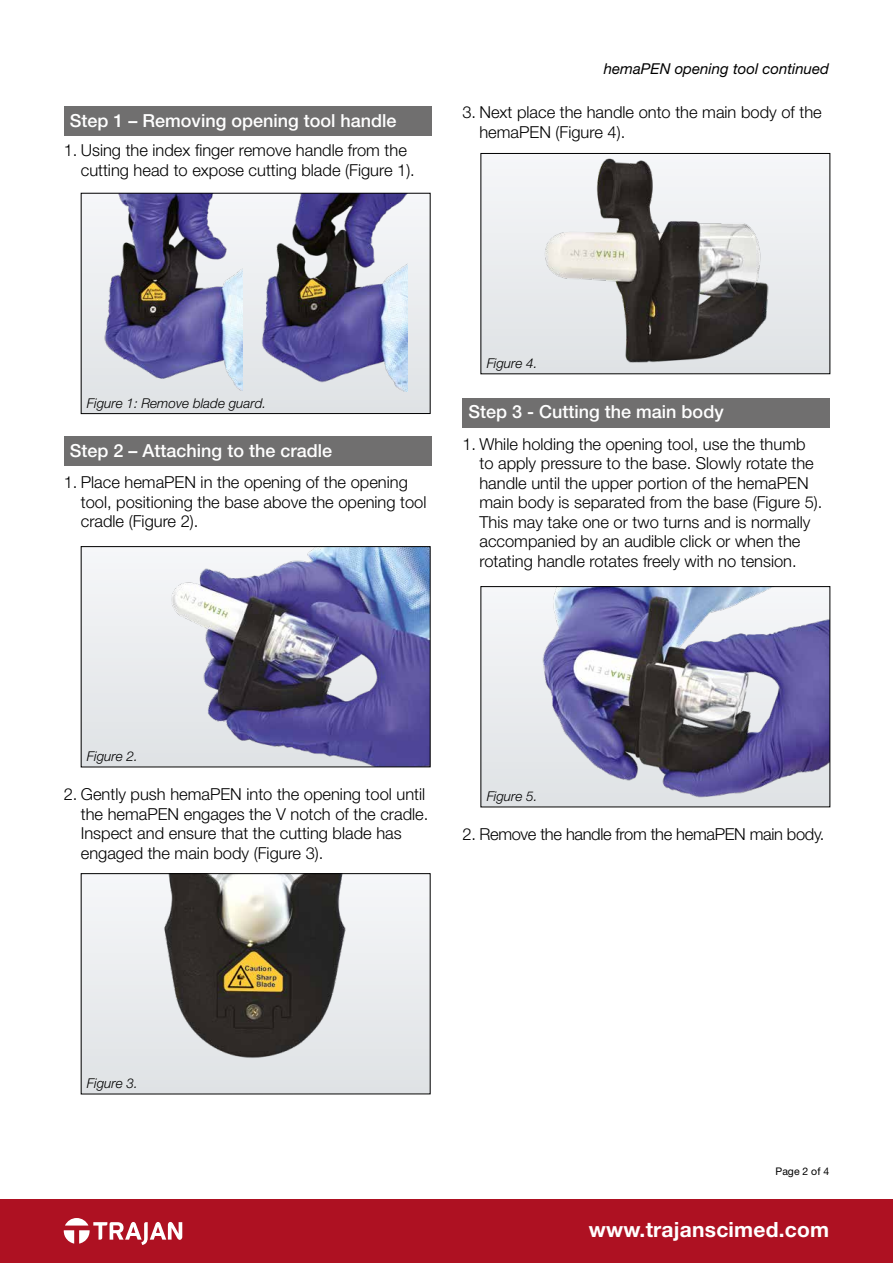
<style>
.page{position:relative;width:893px;height:1263px;background:#fff}
.page>*{position:absolute;margin:0;border:0;box-sizing:border-box;transform-origin:0 0}
.t1{font:700 21px "Helvetica Neue LT Std";letter-spacing:.01em;color:#fff}
.Grey_Bar_Headings{font:500 18px "Helvetica Neue LT Std";color:#fff}
.Text{font:300 16.5px/19.5px "Helvetica Neue LT Std";color:#000}
.Text-2{font:300 16.5px "Helvetica Neue LT Std";letter-spacing:-.02em;color:#000}
.Continued_document_h{font:italic 15px "Helvetica Neue LT Std";color:#000}
.Note{font:italic 300 13.5px "Helvetica Neue LT Std";color:#000}
.t2{font:10.5px "Helvetica Neue LT Std";color:#000}
</style>
<div class="page">
<div style="left:0;top:1199px;width:893px;height:64px;background:#ae1122"></div>
<svg style="left:64px;top:1218px;width:118px;height:27px"></svg>
<div style="left:64px;top:106px;width:368px;height:30px;background:#706f6f"></div>
<div style="left:64px;top:436px;width:368px;height:30px;background:#706f6f"></div>
<div style="left:81px;top:546px;width:350px;height:221px;background:#eaedef"></div>
<div style="left:462px;top:398px;width:368px;height:29px;background:#706f6f"></div>
<div style="left:81px;top:873px;width:350px;height:221px;background:linear-gradient(to bottom,#f6f7f9,#dfe2e5)"></div>
<img style="left:83px;top:875px;width:297px;height:188px">
<div style="left:81px;top:873px;width:350px;height:221px;border:1px solid #000"></div>
<div style="left:480px;top:153px;width:350px;height:220px;background:#eaedef"></div>
<img style="left:482px;top:155px;width:299px;height:217px">
<div style="left:480px;top:153px;width:350px;height:221px;border:1px solid #000"></div>
<div style="left:480px;top:586px;width:350px;height:220px;background:linear-gradient(to bottom,#f6f7f9,#dfe2e5)"></div>
<img style="left:496px;top:588px;width:332px;height:210px">
<div style="left:480px;top:586px;width:350px;height:221px;border:1px solid #000"></div>
<div style="left:81px;top:193px;width:350px;height:220px;background:linear-gradient(to bottom,#f6f7f9,#dbe1e5)"></div>
<img style="left:83px;top:195px;width:324px;height:196px">
<div style="left:81px;top:193px;width:350px;height:221px;border:1px solid #000"></div>
<img style="left:97px;top:548px;width:332px;height:217px">
<div style="left:81px;top:546px;width:350px;height:221px;border:1px solid #000"></div>
<p class="Grey_Bar_Headings" style="left:70px;top:110px;width:328px">Step 1 – Removing opening tool handle</p>
<p class="Text" style="left:81px;top:140px;width:336px;text-indent:-17px">1. Using the index finger remove handle from the cutting head to expose cutting blade (Figure 1).</p>
<p class="Continued_document_h" style="left:604px;top:60px;width:227px">hemaPEN opening tool continued</p>
<p class="Text" style="left:479px;top:102px;width:344px;text-indent:-17px">3. Next place the handle onto the main body of the hemaPEN (Figure 4).</p>
<p class="Note" style="left:87px;top:395px;width:181px">Figure 1: Remove blade guard.</p>
<p class="Grey_Bar_Headings" style="left:70px;top:440px;width:264px">Step 2 – Attaching to the cradle</p>
<p class="Text" style="left:81px;top:472px;width:347px;text-indent:-17px">1. Place hemaPEN in the opening of the opening tool, positioning the base above the opening tool cradle (Figure 2).</p>
<p class="Note" style="left:487px;top:355px;width:52px">Figure 4.</p>
<p class="Grey_Bar_Headings" style="left:469px;top:401px;width:257px">Step 3 - Cutting the main body</p>
<p class="Text" style="left:479px;top:434px;width:344px;text-indent:-17px">1. While holding the opening tool, use the thumb to apply pressure to the base. Slowly rotate the handle until the upper portion of the hemaPEN main body is separated from the base (Figure 5).<br>This may take one or two turns and is normally accompanied by an audible click or when the rotating handle rotates freely with no tension.</p>
<p class="Note" style="left:87px;top:748px;width:52px">Figure 2.</p>
<p class="Text" style="left:81px;top:784px;width:349px;text-indent:-17px">2. Gently push hemaPEN into the opening tool until the hemaPEN engages the V notch of the cradle.<br>Inspect and ensure that the cutting blade has engaged the main body (Figure 3).</p>
<p class="Note" style="left:487px;top:788px;width:52px">Figure 5.</p>
<p class="Text-2" style="left:462px;top:824px;width:363px">2. Remove the handle from the hemaPEN main body.</p>
<p class="Note" style="left:87px;top:1075px;width:52px">Figure 3.</p>
<p class="t2" style="left:775px;top:1164px;width:55px">Page 2 of 4</p>
<p class="t1" style="left:589px;top:1216px;width:242px">www.trajanscimed.com</p>
</div>
